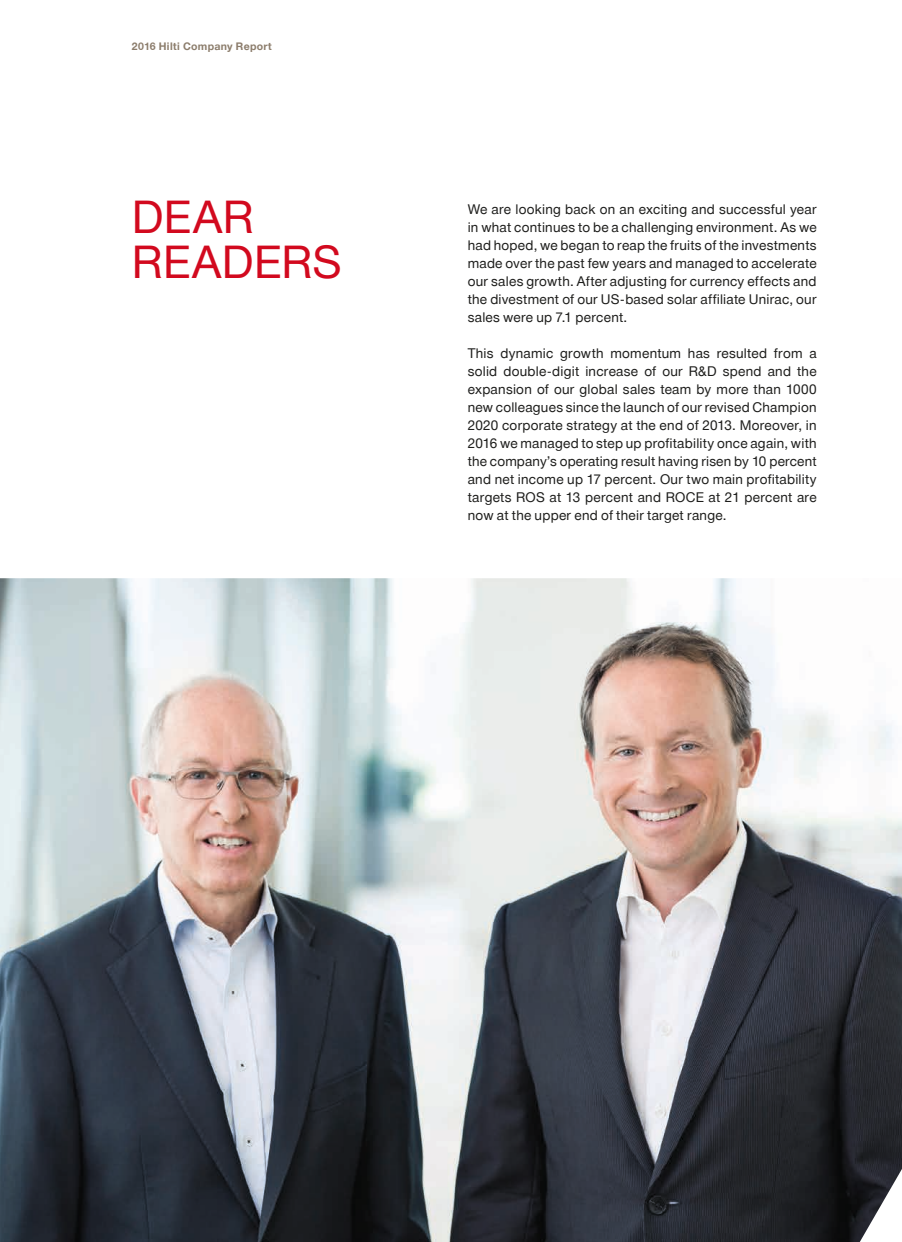
<style>
.page{position:relative;width:902px;height:1242px;background:#fff}
.page>*{position:absolute;margin:0;border:0;box-sizing:border-box;transform-origin:0 0}
.t1{font:45px/45px "Hilti";letter-spacing:.01em;color:#d2091e}
.t2{font:13.5px/18px "Hilti";letter-spacing:.02em;color:#1d1d1b;text-align:justify}
.t3{font:700 10.5px "Hilti";letter-spacing:.03em;color:#8c7d6c}
</style>
<div class="page">
<img style="left:0;top:578px;width:901px;height:664px">
<p class="t3" style="left:132px;top:39px;width:142px">2016 Hilti Company Report</p>
<h1 class="t1" style="left:132px;top:194px;width:211px">DEAR<br>READERS</h1>
<p class="t2" style="left:467px;top:200px;width:350px">We are looking back on an exciting and successful year in what continues to be a challenging environment. As we had hoped, we began to reap the fruits of the investments made over the past few years and managed to accelerate our sales growth. After adjusting for currency effects and the divestment of our US-based solar affiliate Unirac, our sales were up 7.1 percent.</p>
<p class="t2" style="left:467px;top:344px;width:350px">This dynamic growth momentum has resulted from a solid double-digit increase of our R&amp;D spend and the expansion of our global sales team by more than 1000 new colleagues since the launch of our revised Champion 2020 corporate strategy at the end of 2013. Moreover, in 2016 we managed to step up profitability once again, with the company’s operating result having risen by 10 percent and net income up 17 percent. Our two main profitability targets ROS at 13 percent and ROCE at 21 percent are now at the upper end of their target range.</p>
</div>
